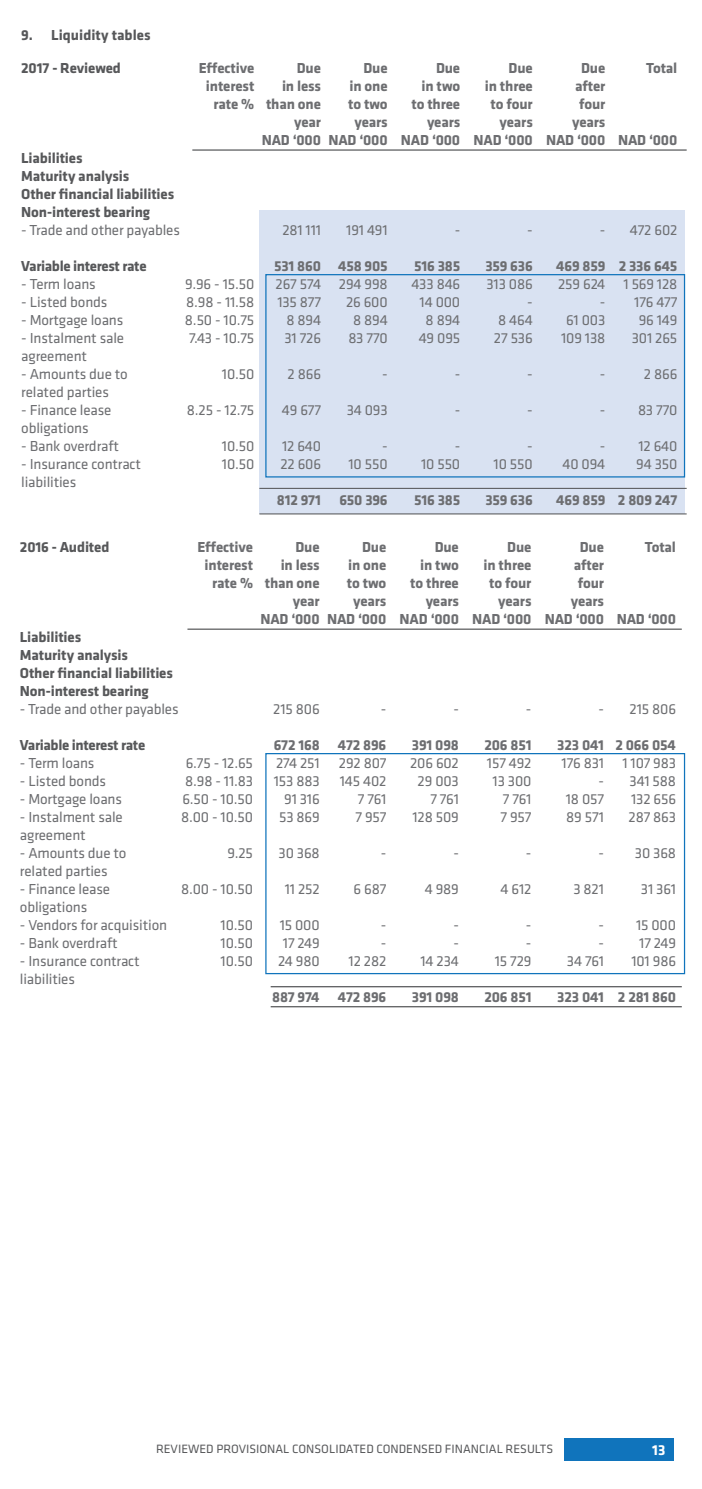
<style>
.page{position:relative;width:702px;height:1489px;background:#fff}
.page>*{position:absolute;margin:0;border:0;box-sizing:border-box;transform-origin:0 0}
.t1{font:15px/18px "Klavika";letter-spacing:-.01em;color:#6d6e71;text-align:right}
.t2{font:700 15px/18px "Klavika";letter-spacing:-.01em;color:#6d6e71;text-align:right}
.t3{font:700 15px/18px "Klavika";letter-spacing:-.01em;color:#57585a}
.t4{font:700 15px "Klavika";color:#fff}
.t5{font:12.5px "Klavika";color:#57585a}
</style>
<div class="page">
<div style="left:563px;top:1437px;width:110px;height:23px;background:#1074bc"></div>
<div style="left:259px;top:210px;width:426px;height:303px;background:#d9e2f2"></div>
<hr style="left:259px;top:513px;width:427px;height:1px;background:#57585a">
<hr style="left:259px;top:488px;width:427px;height:1px;background:#57585a">
<hr style="left:192px;top:149px;width:494px;height:2px;background:#57585a">
<hr style="left:271px;top:1006px;width:410px;height:1px;background:#57585a">
<hr style="left:271px;top:986px;width:410px;height:1px;background:#57585a">
<hr style="left:187px;top:628px;width:494px;height:1px;background:#57585a">
<div style="left:265px;top:753px;width:420px;height:221px;border:1px solid #1074bc"></div>
<div style="left:265px;top:274px;width:420px;height:203px;border:1px solid #1074bc"></div>
<p class="t3" style="left:21px;top:26px;width:131px">9. Liquidity tables</p>
<p class="t3" style="left:21px;top:59px;width:101px">2017 - Reviewed</p>
<p class="t2" style="left:199px;top:59px;width:57px">Effective interest rate %</p>
<p class="t3" style="left:21px;top:149px;width:154px">Liabilities<br>Maturity analysis<br>Other financial liabilities<br>Non-interest bearing</p>
<p class="t1" style="left:21px;top:221px;width:160px">- Trade and other payables</p>
<p class="t3" style="left:21px;top:257px;width:127px">Variable interest rate</p>
<p class="t1" style="left:21px;top:275px;width:76px">- Term loans</p>
<p class="t1" style="left:21px;top:293px;width:88px">- Listed bonds</p>
<p class="t1" style="left:21px;top:311px;width:104px">- Mortgage loans</p>
<p class="t1" style="left:21px;top:329px;width:104px;text-align:left">- Instalment sale agreement</p>
<p class="t1" style="left:21px;top:365px;width:108px;text-align:left">- Amounts due to related parties</p>
<p class="t1" style="left:21px;top:401px;width:92px;text-align:left">- Finance lease obligations</p>
<p class="t1" style="left:21px;top:437px;width:99px">- Bank overdraft</p>
<p class="t1" style="left:21px;top:455px;width:121px;text-align:left">- Insurance contract liabilities</p>
<p class="t1" style="left:185px;top:275px;width:71px;text-align:justify">9.96 - 15.50<br>8.98 - 11.58<br>8.50 - 10.75<br>7.43 - 10.75</p>
<p class="t1" style="left:222px;top:365px;width:34px">10.50</p>
<p class="t1" style="left:187px;top:401px;width:69px">8.25 - 12.75</p>
<p class="t1" style="left:222px;top:437px;width:34px;text-align:left">10.50<br>10.50</p>
<p class="t2" style="left:262px;top:59px;width:61px">Due<br>in less than one year<br>NAD ‘000</p>
<p class="t2" style="left:328px;top:59px;width:61px">Due<br>in one<br>to two years<br>NAD ‘000</p>
<p class="t1" style="left:282px;top:221px;width:40px">281 111</p>
<p class="t2" style="left:274px;top:257px;width:48px">531 860</p>
<p class="t1" style="left:275px;top:275px;width:47px">267 574<br>135 877<br>8 894<br>31 726</p>
<p class="t1" style="left:287px;top:365px;width:35px">2 866</p>
<p class="t1" style="left:282px;top:401px;width:41px">49 677</p>
<p class="t1" style="left:280px;top:437px;width:42px;text-align:left">12 640<br>22 606</p>
<p class="t2" style="left:277px;top:491px;width:46px">812 971</p>
<p class="t1" style="left:346px;top:221px;width:43px">191 491</p>
<p class="t2" style="left:338px;top:257px;width:51px">458 905</p>
<p class="t1" style="left:339px;top:275px;width:50px">294 998<br>26 600<br>8 894<br>83 770</p>
<p class="t1" style="left:382px;top:365px;width:7px">-</p>
<p class="t1" style="left:346px;top:401px;width:43px">34 093</p>
<p class="t1" style="left:348px;top:437px;width:41px">-<br>10 550</p>
<p class="t2" style="left:339px;top:491px;width:50px">650 396</p>
<p class="t2" style="left:401px;top:59px;width:61px">Due<br>in two<br>to three years<br>NAD ‘000</p>
<p class="t1" style="left:454px;top:221px;width:7px">-</p>
<p class="t2" style="left:414px;top:257px;width:48px">516 385</p>
<p class="t1" style="left:411px;top:275px;width:50px">433 846<br>14 000<br>8 894<br>49 095</p>
<p class="t1" style="left:454px;top:365px;width:7px">-</p>
<p class="t1" style="left:454px;top:401px;width:7px">-</p>
<p class="t1" style="left:421px;top:437px;width:41px">-<br>10 550</p>
<p class="t2" style="left:414px;top:491px;width:48px">516 385</p>
<p class="t2" style="left:473px;top:59px;width:61px">Due<br>in three to four years<br>NAD ‘000</p>
<p class="t2" style="left:546px;top:59px;width:61px">Due<br>after four years<br>NAD ‘000</p>
<p class="t2" style="left:646px;top:59px;width:33px">Total</p>
<p class="t2" style="left:618px;top:131px;width:61px">NAD ‘000</p>
<p class="t1" style="left:527px;top:221px;width:7px">-</p>
<p class="t2" style="left:485px;top:257px;width:49px">359 636</p>
<p class="t1" style="left:486px;top:275px;width:48px">313 086 -<br>8 464<br>27 536</p>
<p class="t1" style="left:527px;top:365px;width:7px">-</p>
<p class="t1" style="left:527px;top:401px;width:7px">-</p>
<p class="t1" style="left:493px;top:437px;width:41px">-<br>10 550</p>
<p class="t2" style="left:485px;top:491px;width:49px">359 636</p>
<p class="t1" style="left:599px;top:221px;width:7px">-</p>
<p class="t2" style="left:556px;top:257px;width:51px">469 859</p>
<p class="t1" style="left:558px;top:275px;width:49px">259 624 -<br>61 003<br>109 138</p>
<p class="t1" style="left:599px;top:365px;width:7px">-</p>
<p class="t1" style="left:599px;top:401px;width:7px">-</p>
<p class="t1" style="left:562px;top:437px;width:44px">-<br>40 094</p>
<p class="t2" style="left:556px;top:491px;width:51px">469 859</p>
<p class="t1" style="left:630px;top:221px;width:49px">472 602</p>
<p class="t2" style="left:618px;top:257px;width:60px">2 336 645</p>
<p class="t1" style="left:623px;top:275px;width:55px">1 569 128<br>176 477<br>96 149<br>301 265</p>
<p class="t1" style="left:644px;top:365px;width:35px">2 866</p>
<p class="t1" style="left:638px;top:401px;width:41px">83 770</p>
<p class="t1" style="left:636px;top:437px;width:43px;text-align:left">12 640<br>94 350</p>
<p class="t2" style="left:618px;top:491px;width:61px">2 809 247</p>
<p class="t3" style="left:20px;top:538px;width:91px">2016 - Audited</p>
<p class="t2" style="left:197px;top:538px;width:57px">Effective interest rate %</p>
<p class="t3" style="left:20px;top:628px;width:154px">Liabilities<br>Maturity analysis<br>Other financial liabilities<br>Non-interest bearing</p>
<p class="t1" style="left:20px;top:700px;width:160px">- Trade and other payables</p>
<p class="t3" style="left:20px;top:736px;width:127px">Variable interest rate</p>
<p class="t1" style="left:20px;top:754px;width:76px">- Term loans</p>
<p class="t1" style="left:20px;top:772px;width:88px">- Listed bonds</p>
<p class="t1" style="left:20px;top:790px;width:104px">- Mortgage loans</p>
<p class="t1" style="left:20px;top:808px;width:104px;text-align:left">- Instalment sale agreement</p>
<p class="t1" style="left:20px;top:844px;width:108px;text-align:left">- Amounts due to related parties</p>
<p class="t1" style="left:20px;top:880px;width:92px;text-align:left">- Finance lease obligations</p>
<p class="t1" style="left:20px;top:916px;width:149px">- Vendors for acquisition</p>
<p class="t1" style="left:20px;top:934px;width:99px">- Bank overdraft</p>
<p class="t1" style="left:20px;top:952px;width:121px;text-align:left">- Insurance contract liabilities</p>
<p class="t1" style="left:181px;top:754px;width:73px;text-align:center">6.75 - 12.65<br>8.98 - 11.83<br>6.50 - 10.50<br>8.00 - 10.50</p>
<p class="t1" style="left:227px;top:844px;width:27px">9.25</p>
<p class="t1" style="left:181px;top:880px;width:74px">8.00 - 10.50</p>
<p class="t1" style="left:220px;top:916px;width:34px;text-align:justify">10.50<br>10.50<br>10.50</p>
<p class="t2" style="left:260px;top:538px;width:61px">Due<br>in less than one year<br>NAD ‘000</p>
<p class="t2" style="left:327px;top:538px;width:61px">Due<br>in one<br>to two years<br>NAD ‘000</p>
<p class="t1" style="left:273px;top:700px;width:48px">215 806</p>
<p class="t2" style="left:274px;top:736px;width:48px">672 168</p>
<p class="t1" style="left:274px;top:754px;width:47px">274 251<br>153 883<br>91 316<br>53 869</p>
<p class="t1" style="left:278px;top:844px;width:43px">30 368</p>
<p class="t1" style="left:285px;top:880px;width:36px">11 252</p>
<p class="t1" style="left:278px;top:916px;width:43px;text-align:justify">15 000<br>17 249<br>24 980</p>
<p class="t2" style="left:272px;top:988px;width:49px">887 974</p>
<p class="t1" style="left:381px;top:700px;width:7px">-</p>
<p class="t2" style="left:338px;top:736px;width:50px">472 896</p>
<p class="t1" style="left:339px;top:754px;width:49px">292 807<br>145 402<br>7 761<br>7 957</p>
<p class="t1" style="left:381px;top:844px;width:7px">-</p>
<p class="t1" style="left:353px;top:880px;width:34px">6 687</p>
<p class="t1" style="left:348px;top:916px;width:39px">-<br>-<br>12 282</p>
<p class="t2" style="left:338px;top:988px;width:50px">472 896</p>
<p class="t2" style="left:399px;top:538px;width:61px">Due<br>in two<br>to three years<br>NAD ‘000</p>
<p class="t1" style="left:453px;top:700px;width:7px">-</p>
<p class="t2" style="left:412px;top:736px;width:48px">391 098</p>
<p class="t1" style="left:410px;top:754px;width:50px">206 602<br>29 003<br>7 761<br>128 509</p>
<p class="t1" style="left:453px;top:844px;width:7px">-</p>
<p class="t1" style="left:425px;top:880px;width:36px">4 989</p>
<p class="t1" style="left:420px;top:916px;width:40px">-<br>-<br>14 234</p>
<p class="t2" style="left:412px;top:988px;width:48px">391 098</p>
<p class="t2" style="left:472px;top:538px;width:61px">Due<br>in three to four years<br>NAD ‘000</p>
<p class="t2" style="left:544px;top:538px;width:61px">Due<br>after four years<br>NAD ‘000</p>
<p class="t2" style="left:644px;top:538px;width:33px">Total</p>
<p class="t2" style="left:616px;top:610px;width:61px">NAD ‘000</p>
<p class="t1" style="left:526px;top:700px;width:7px">-</p>
<p class="t2" style="left:484px;top:736px;width:49px">206 851</p>
<p class="t1" style="left:487px;top:754px;width:46px">157 492<br>13 300<br>7 761<br>7 957</p>
<p class="t1" style="left:526px;top:844px;width:7px">-</p>
<p class="t1" style="left:500px;top:880px;width:32px">4 612</p>
<p class="t1" style="left:494px;top:916px;width:38px">-<br>-<br>15 729</p>
<p class="t2" style="left:484px;top:988px;width:49px">206 851</p>
<p class="t1" style="left:598px;top:700px;width:7px">-</p>
<p class="t2" style="left:557px;top:736px;width:48px">323 041</p>
<p class="t1" style="left:561px;top:754px;width:44px">176 831 -<br>18 057<br>89 571</p>
<p class="t1" style="left:598px;top:844px;width:7px">-</p>
<p class="t1" style="left:573px;top:880px;width:32px">3 821</p>
<p class="t1" style="left:567px;top:916px;width:39px">-<br>-<br>34 761</p>
<p class="t2" style="left:557px;top:988px;width:48px">323 041</p>
<p class="t1" style="left:629px;top:700px;width:48px">215 806</p>
<p class="t2" style="left:615px;top:736px;width:62px">2 066 054</p>
<p class="t1" style="left:622px;top:754px;width:55px;text-align:center">1 107 983<br>341 588<br>132 656<br>287 863</p>
<p class="t1" style="left:634px;top:844px;width:43px">30 368</p>
<p class="t1" style="left:641px;top:880px;width:37px">31 361</p>
<p class="t1" style="left:631px;top:916px;width:46px;text-align:center">15 000<br>17 249<br>101 986</p>
<p class="t2" style="left:618px;top:988px;width:60px">2 281 860</p>
<p class="t5" style="left:156px;top:1441px;width:398px">REVIEWED PROVISIONAL CONSOLIDATED CONDENSED FINANCIAL RESULTS</p>
<p class="t4" style="left:652px;top:1441px;width:15px">13</p>
</div>
